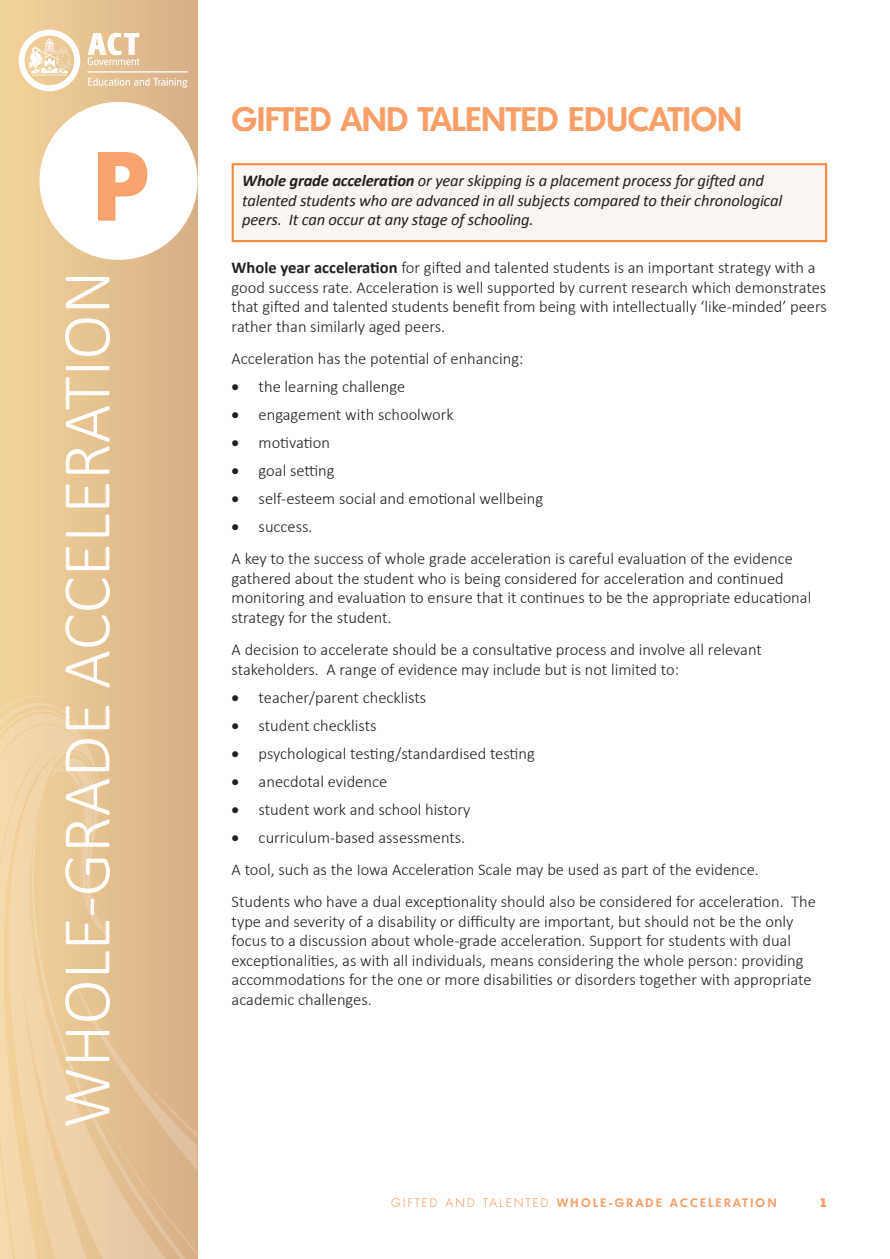
<style>
.page{position:relative;width:890px;height:1259px;background:#fff}
.page>*{position:absolute;margin:0;border:0;box-sizing:border-box;transform-origin:0 0}
.t1{font:700 95.25px "Montreal";color:#f9a46e}
.t2{font:300 69px "Calibri";color:#fff}
.t3{font:600 33px "Montreal";color:#f89f67}
.t4{font:300 16.5px/19.5px "Calibri";color:#231f20}
.t5{font:italic 16.5px/19.5px "Calibri";letter-spacing:-.01em;color:#231f20}
.t6{font:600 12px "Montreal";letter-spacing:.2em;color:#f89f67}
.t7{font:800 12px "Montreal";color:#f89f67}
.s1{font-weight:700}
.s2{font-weight:300}
</style>
<div class="page">
<div style="left:0;top:0;width:198px;height:1259px;background:linear-gradient(to right,#f3d49a,#d9af86)"></div>
<div style="left:39px;top:102px;width:159px;height:158px;background:#fff;border-radius:50%"></div>
<div style="left:112px;top:712px;width:78px;height:87px;background:#dfb78b"></div>
<svg style="left:84px;top:799px;width:114px;height:460px;background:#dfb78b"></svg>
<svg style="left:0;top:939px;width:84px;height:320px;background:#efd3a3"></svg>
<svg style="left:75px;top:983px;width:123px;height:272px;background:#e1bd91"></svg>
<svg style="left:0;top:689px;width:112px;height:250px;background:#eccd9d"></svg>
<div style="left:233px;top:164px;width:593px;height:77px;background:#faf5f0"></div>
<div style="left:232px;top:163px;width:595px;height:79px;border:2px solid #f68945"></div>
<svg style="left:19px;top:30px;width:61px;height:61px"></svg>
<hr style="left:88px;top:71px;width:99px;height:2px;background:#fff">
<svg style="left:88px;top:78px;width:99px;height:10px"></svg>
<svg style="left:88px;top:33px;width:51px;height:32px"></svg>
<h1 class="t1" style="left:94px;top:122px;width:56px">P</h1>
<h2 class="t2" style="left:44px;top:1128px;width:859px;rotate:-90deg">WHOLE-GRADE ACCELERATION</h2>
<h3 class="t3" style="left:232px;top:97px;width:511px">GIFTED AND TALENTED EDUCATION</h3>
<p class="t5" style="left:242px;top:170px;width:541px"><span class="s1">Whole grade acceleration</span> or year skipping is a placement process for gifted and talented students who are advanced in all subjects compared to their chronological peers. It can occur at any stage of schooling.</p>
<p class="t4" style="left:232px;top:257px;width:596px"><span class="s1">Whole year acceleration</span> for gifted and talented students is an important strategy with a good success rate. Acceleration is well supported by current research which demonstrates that gifted and talented students benefit from being with intellectually ‘like-minded’ peers rather than similarly aged peers.</p>
<p class="t4" style="left:232px;top:348px;width:293px">Acceleration has the potential of enhancing:</p>
<p class="t4" style="left:232px;top:376px;width:175px">• the learning challenge</p>
<p class="t4" style="left:232px;top:404px;width:224px">• engagement with schoolwork</p>
<p class="t4" style="left:232px;top:432px;width:100px">• motivation</p>
<p class="t4" style="left:232px;top:460px;width:104px">• goal setting</p>
<p class="t4" style="left:232px;top:488px;width:313px">• self-esteem social and emotional wellbeing</p>
<p class="t4" style="left:232px;top:510px;width:563px;line-height:32.2px">• success.<br>A key to the success of whole grade acceleration is careful evaluation of the evidence</p>
<p class="t4" style="left:232px;top:568px;width:581px">gathered about the student who is being considered for acceleration and continued monitoring and evaluation to ensure that it continues to be the appropriate educational strategy for the student.</p>
<p class="t4" style="left:232px;top:639px;width:531px">A decision to accelerate should be a consultative process and involve all relevant stakeholders. A range of evidence may include but is not limited to:</p>
<p class="t4" style="left:232px;top:687px;width:196px">• teacher/parent checklists</p>
<p class="t4" style="left:232px;top:715px;width:146px">• student checklists</p>
<p class="t4" style="left:232px;top:743px;width:305px">• psychological testing/standardised testing</p>
<p class="t4" style="left:232px;top:771px;width:157px">• anecdotal evidence</p>
<p class="t4" style="left:232px;top:799px;width:240px">• student work and school history</p>
<p class="t4" style="left:232px;top:820px;width:586px;line-height:32.2px">• curriculum-based assessments.<br>A tool, such as the Iowa Acceleration Scale may be used as part of the evidence.<br>Students who have a dual exceptionality should also be considered for acceleration. The</p>
<p class="t4" style="left:232px;top:911px;width:581px">type and severity of a disability or difficulty are important, but should not be the only focus to a discussion about whole-grade acceleration. Support for students with dual exceptionalities, as with all individuals, means considering the whole person: providing accommodations for the one or more disabilities or disorders together with appropriate academic challenges.</p>
<p class="t6" style="left:391px;top:1194px;width:387px"><span class="s2">GIFTED AND TALENTED</span> WHOLE-GRADE ACCELERATION</p>
<p class="t7" style="left:819px;top:1194px;width:9px">1</p>
</div>
